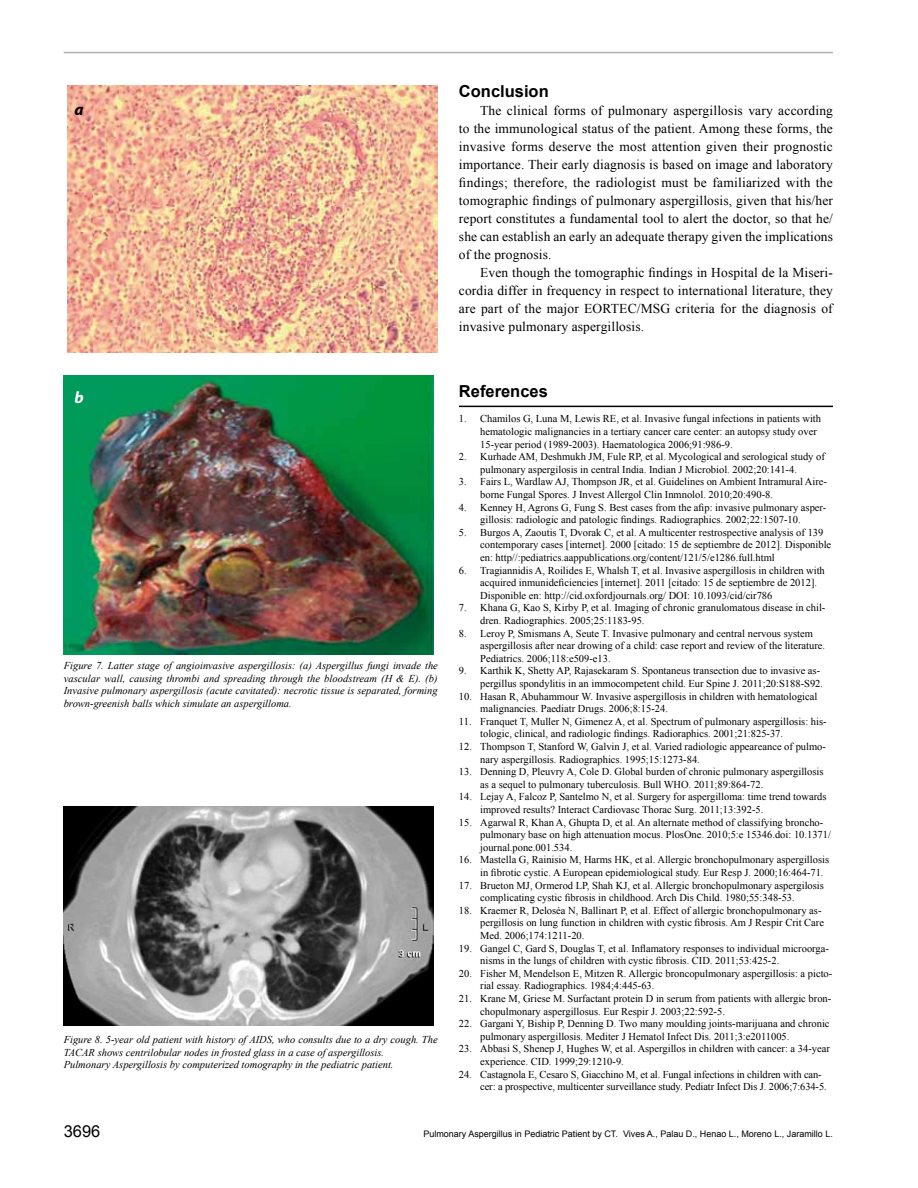
<style>
.page{position:relative;width:918px;height:1188px;background:#fff}
.page>*{position:absolute;margin:0;border:0;box-sizing:border-box;transform-origin:0 0}
.t1{font:700 16.5px "Arial";color:#000}
.t2{font:16.5px "Arial";color:#000}
.t3{font:italic 700 16.5px "Myriad Pro";color:#000}
.t4{font:italic 700 16.5px "Myriad Pro";color:#fff}
.t5{font:13.5px/18px "Times New Roman";letter-spacing:.01em;color:#000;text-align:justify}
.t6{font:10.5px/12.6px "Times New Roman";color:#000}
.t7{font:italic 10.5px/12.6px "Times New Roman";color:#000;text-align:justify}
.t8{font:9px "Arial";color:#000}
</style>
<div class="page">
<hr style="left:64px;top:52px;width:769px;height:1px;background:#b0afb5">
<img style="left:68px;top:85px;width:370px;height:267px">
<img style="left:64px;top:376px;width:370px;height:279px">
<img style="left:64px;top:806px;width:370px;height:220px">
<hr style="left:459px;top:406px;width:374px;height:1px;background:#000">
<h1 class="t3" style="left:74px;top:99px;width:11px">a</h1>
<h1 class="t4" style="left:74px;top:387px;width:11px">b</h1>
<p class="t7" style="left:64px;top:659px;width:376px">Figure 7. Latter stage of angioinvasive aspergillosis: (a) Aspergillus fungi invade the vascular wall, causing thrombi and spreading through the bloodstream (H &amp; E). (b)<br>Invasive pulmonary aspergillosis (acute cavitated): necrotic tissue is separated, forming brown-greenish balls which simulate an aspergilloma.</p>
<p class="t7" style="left:64px;top:1033px;width:375px;text-align:left">Figure 8. 5-year old patient with history of AIDS, who consults due to a dry cough. The<br>TACAR shows centrilobular nodes in frosted glass in a case of aspergillosis.<br>Pulmonary Aspergillosis by computerized tomography in the pediatric patient.</p>
<h1 class="t1" style="left:459px;top:80px;width:91px">Conclusion</h1>
<p class="t5" style="left:459px;top:101px;width:376px;text-indent:21px">The clinical forms of pulmonary aspergillosis vary according to the immunological status of the patient. Among these forms, the invasive forms deserve the most attention given their prognostic importance. Their early diagnosis is based on image and laboratory findings; therefore, the radiologist must be familiarized with the tomographic findings of pulmonary aspergillosis, given that his/her report constitutes a fundamental tool to alert the doctor, so that he/ she can establish an early an adequate therapy given the implications of the prognosis.</p>
<p class="t5" style="left:459px;top:263px;width:376px;text-indent:21px">Even though the tomographic findings in Hospital de la Miseri&shy;cordia differ in frequency in respect to international literature, they are part of the major EORTEC/MSG criteria for the diagnosis of invasive pulmonary aspergillosis.</p>
<h1 class="t1" style="left:459px;top:380px;width:90px">References</h1>
<p class="t6" style="left:480px;top:412px;width:342px;text-indent:-21px">1. Chamilos G, Luna M, Lewis RE, et al. Invasive fungal infections in patients with hematologic malignancies in a tertiary cancer care center: an autopsy study over<br>15-year period (1989-2003). Haematologica 2006;91:986-9.</p>
<p class="t6" style="left:480px;top:450px;width:346px;text-indent:-21px">2. Kurhade AM, Deshmukh JM, Fule RP, et al. Mycological and serological study of pulmonary aspergilosis in central India. Indian J Microbiol. 2002;20:141-4.</p>
<p class="t6" style="left:480px;top:475px;width:348px;text-indent:-21px">3. Fairs L, Wardlaw AJ, Thompson JR, et al. Guidelines on Ambient Intramural Aire&shy;borne Fungal Spores. J Invest Allergol Clin Inmnolol. 2010;20:490-8.</p>
<p class="t6" style="left:459px;top:501px;width:369px;text-align:center">4. Kenney H, Agrons G, Fung S. Best cases from the afip: invasive pulmonary asper&shy;gillosis: radiologic and patologic findings. Radiographics. 2002;22:1507-10.</p>
<p class="t6" style="left:480px;top:526px;width:353px;text-indent:-21px">5. Burgos A, Zaoutis T, Dvorak C, et al. A multicenter restrospective analysis of 139 contemporary cases [internet]. 2000 [citado: 15 de septiembre de 2012]. Disponible en: http//:pediatrics.aappublications.org/content/121/5/e1286.full.html</p>
<p class="t6" style="left:480px;top:564px;width:346px;text-indent:-21px">6. Tragiannidis A, Roilides E, Whalsh T, et al. Invasive aspergillosis in children with acquired inmunideficiencies [internet]. 2011 [citado: 15 de septiembre de 2012].<br>Disponible en: http://cid.oxfordjournals.org/ DOI: 10.1093/cid/cir786</p>
<p class="t6" style="left:480px;top:601px;width:347px;text-indent:-21px">7. Khana G, Kao S, Kirby P, et al. Imaging of chronic granulomatous disease in chil&shy;dren. Radiographics. 2005;25:1183-95.</p>
<p class="t6" style="left:480px;top:627px;width:347px;text-indent:-21px">8. Leroy P, Smismans A, Seute T. Invasive pulmonary and central nervous system aspergillosis after near drowing of a child: case report and review of the literature.<br>Pediatrics. 2006;118:e509-e13.</p>
<p class="t6" style="left:459px;top:664px;width:366px;text-align:right">9. Karthik K, Shetty AP, Rajasekaram S. Spontaneus transection due to invasive as&shy;pergillus spondylitis in an immocompetent child. Eur Spine J. 2011;20:S188-S92.</p>
<p class="t6" style="left:480px;top:690px;width:339px;text-indent:-21px">10. Hasan R, Abuhammour W. Invasive aspergillosis in children with hematological malignancies. Paediatr Drugs. 2006;8:15-24.</p>
<p class="t6" style="left:480px;top:715px;width:348px;text-indent:-21px">11. Franquet T, Muller N, Gimenez A, et al. Spectrum of pulmonary aspergillosis: his&shy;tologic, clinical, and radiologic findings. Radioraphics. 2001;21:825-37.</p>
<p class="t6" style="left:480px;top:740px;width:347px;text-indent:-21px">12. Thompson T, Stanford W, Galvin J, et al. Varied radiologic appeareance of pulmo&shy;nary aspergillosis. Radiographics. 1995;15:1273-84.</p>
<p class="t6" style="left:480px;top:765px;width:345px;text-indent:-21px">13. Denning D, Pleuvry A, Cole D. Global burden of chronic pulmonary aspergillosis as a sequel to pulmonary tuberculosis. Bull WHO. 2011;89:864-72.</p>
<p class="t6" style="left:480px;top:790px;width:348px;text-indent:-21px">14. Lejay A, Falcoz P, Santelmo N, et al. Surgery for aspergilloma: time trend towards improved results? Interact Cardiovasc Thorac Surg. 2011;13:392-5.</p>
<p class="t6" style="left:480px;top:816px;width:352px;text-indent:-21px">15. Agarwal R, Khan A, Ghupta D, et al. An alternate method of classifying broncho&shy;pulmonary base on high attenuation mocus. PlosOne. 2010;5:e 15346.doi: 10.1371/ journal.pone.001.534.</p>
<p class="t6" style="left:480px;top:853px;width:350px;text-indent:-21px">16. Mastella G, Rainisio M, Harms HK, et al. Allergic bronchopulmonary aspergillosis in fibrotic cystic. A European epidemiological study. Eur Resp J. 2000;16:464-71.</p>
<p class="t6" style="left:480px;top:879px;width:345px;text-indent:-21px">17. Brueton MJ, Ormerod LP, Shah KJ, et al. Allergic bronchopulmonary aspergilosis complicating cystic fibrosis in childhood. Arch Dis Child. 1980;55:348-53.</p>
<p class="t6" style="left:480px;top:904px;width:345px;text-indent:-21px">18. Kraemer R, Deloséa N, Ballinart P, et al. Effect of allergic bronchopulmonary as&shy;pergillosis on lung function in children with cystic fibrosis. Am J Respir Crit Care<br>Med. 2006;174:1211-20.</p>
<p class="t6" style="left:480px;top:942px;width:350px;text-indent:-21px">19. Gangel C, Gard S, Douglas T, et al. Inflamatory responses to individual microorga&shy;nisms in the lungs of children with cystic fibrosis. CID. 2011;53:425-2.</p>
<p class="t6" style="left:480px;top:967px;width:354px;text-indent:-21px">20. Fisher M, Mendelson E, Mitzen R. Allergic broncopulmonary aspergillosis: a picto&shy;rial essay. Radiographics. 1984;4:445-63.</p>
<p class="t6" style="left:480px;top:992px;width:353px;text-indent:-21px">21. Krane M, Griese M. Surfactant protein D in serum from patients with allergic bron&shy;chopulmonary aspergillosus. Eur Respir J. 2003;22:592-5.</p>
<p class="t6" style="left:480px;top:1017px;width:351px;text-indent:-21px">22. Gargani Y, Biship P, Denning D. Two many moulding joints-marijuana and chronic pulmonary aspergillosis. Mediter J Hematol Infect Dis. 2011;3:e2011005.</p>
<p class="t6" style="left:480px;top:1042px;width:351px;text-indent:-21px">23. Abbasi S, Shenep J, Hughes W, et al. Aspergillos in children with cancer: a 34-year experience. CID. 1999;29:1210-9.</p>
<p class="t6" style="left:480px;top:1068px;width:348px;text-indent:-21px">24. Castagnola E, Cesaro S, Giacchino M, et al. Fungal infections in children with can&shy;cer: a prospective, multicenter surveillance study. Pediatr Infect Dis J. 2006;7:634-5.</p>
<h1 class="t2" style="left:64px;top:1120px;width:38px">3696</h1>
<p class="t8" style="left:423px;top:1128px;width:411px">Pulmonary Aspergillus in Pediatric Patient by CT. Vives A., Palau D., Henao L., Moreno L., Jaramillo L.</p>
</div>
